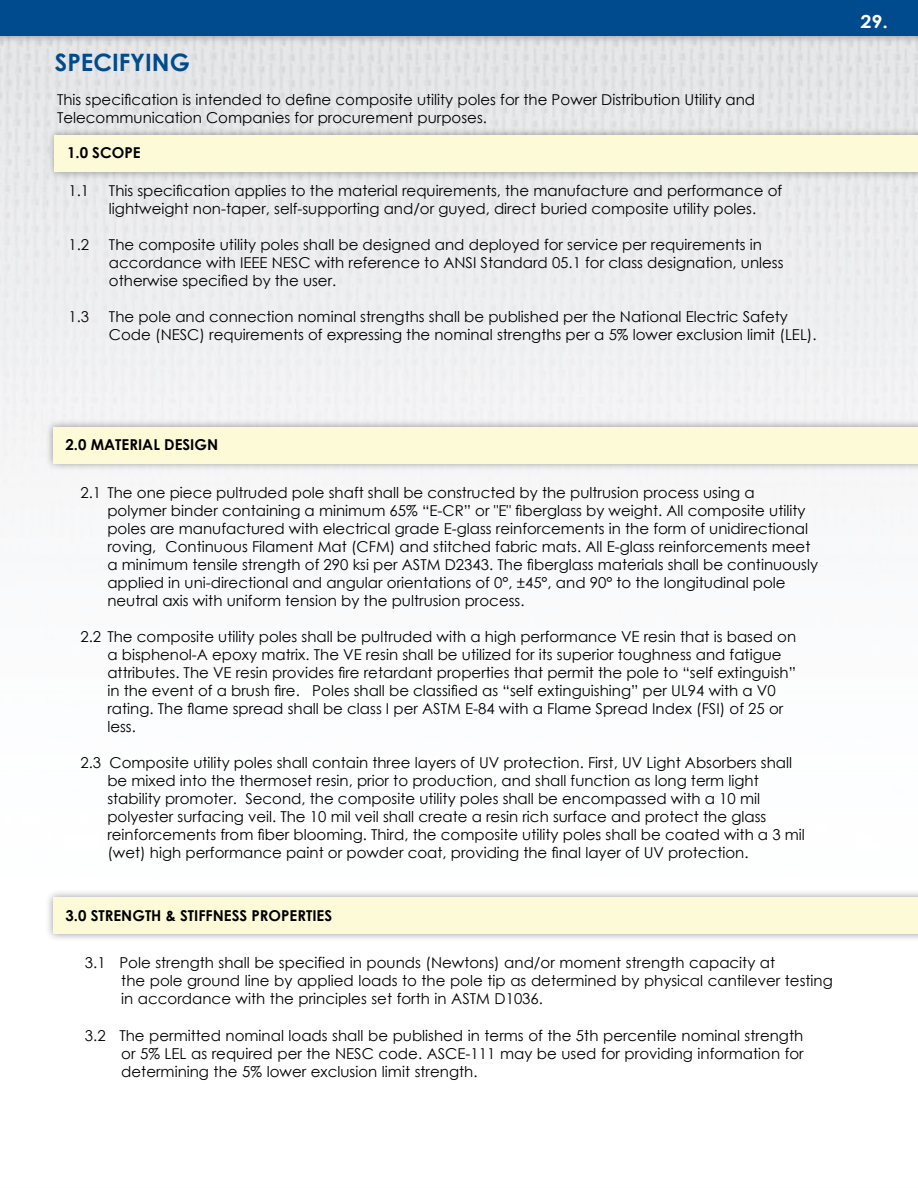
<style>
.page{position:relative;width:918px;height:1188px;background:#fff}
.page>*{position:absolute;margin:0;border:0;box-sizing:border-box;transform-origin:0 0}
.t1{font:700 24px "Century Gothic";color:#004b8d}
.t2{font:700 18px "Century Gothic";color:#fff;scale:1.1 1}
.t3{font:15px/18px "Century Gothic";color:#000}
.t4{font:700 15px "Century Gothic";color:#000}
</style>
<div class="page">
<div style="left:0;top:0;width:918px;height:44px;background:#000;opacity:.41"></div>
<div style="left:0;top:0;width:918px;height:36px;background:#004b8d"></div>
<div style="left:47px;top:127px;width:871px;height:53px;background:#000;opacity:.41"></div>
<div style="left:55px;top:136px;width:863px;height:36px;background:#fdfad8"></div>
<div style="left:45px;top:418px;width:873px;height:53px;background:#000;opacity:.41"></div>
<div style="left:53px;top:427px;width:865px;height:36px;background:#fdfad8"></div>
<div style="left:45px;top:889px;width:873px;height:53px;background:#000;opacity:.41"></div>
<div style="left:53px;top:898px;width:865px;height:36px;background:#fdfad8"></div>
<h1 class="t1" style="left:55px;top:47px;width:136px">SPECIFYING</h1>
<p class="t3" style="left:57px;top:90px;width:700px">This specification is intended to define composite utility poles for the Power Distribution Utility and<br>Telecommunication Companies for procurement purposes.</p>
<p class="t4" style="left:67px;top:143px;width:75px">1.0 SCOPE</p>
<p class="t3" style="left:68px;top:181px;width:22px">1.1</p>
<p class="t3" style="left:109px;top:181px;width:675px">This specification applies to the material requirements, the manufacture and performance of lightweight non-taper, self-supporting and/or guyed, direct buried composite utility poles.</p>
<p class="t3" style="left:68px;top:235px;width:22px">1.2</p>
<p class="t3" style="left:109px;top:235px;width:676px">The composite utility poles shall be designed and deployed for service per requirements in accordance with IEEE NESC with reference to ANSI Standard 05.1 for class designation, unless otherwise specified by the user.</p>
<p class="t3" style="left:68px;top:307px;width:22px">1.3</p>
<p class="t3" style="left:109px;top:307px;width:709px">The pole and connection nominal strengths shall be published per the National Electric Safety<br>Code (NESC) requirements of expressing the nominal strengths per a 5% lower exclusion limit (LEL).</p>
<p class="t2" style="left:860px;top:10px;width:27px">29.</p>
<p class="t4" style="left:66px;top:435px;width:154px">2.0 MATERIAL DESIGN</p>
<p class="t3" style="left:107px;top:483px;width:712px;text-indent:-27px">2.1 The one piece pultruded pole shaft shall be constructed by the pultrusion process using a<br>polymer binder containing a minimum 65% “E-CR” or "E" fiberglass by weight. All composite utility poles are manufactured with electrical grade E-glass reinforcements in the form of unidirectional roving, Continuous Filament Mat (CFM) and stitched fabric mats. All E-glass reinforcements meet a minimum tensile strength of 290 ksi per ASTM D2343. The fiberglass materials shall be continuously applied in uni-directional and angular orientations of 0°, ±45°, and 90° to the longitudinal pole neutral axis with uniform tension by the pultrusion process.</p>
<p class="t3" style="left:107px;top:627px;width:690px;text-indent:-27px">2.2 The composite utility poles shall be pultruded with a high performance VE resin that is based on a bisphenol-A epoxy matrix. The VE resin shall be utilized for its superior toughness and fatigue attributes. The VE resin provides fire retardant properties that permit the pole to “self extinguish” in the event of a brush fire. Poles shall be classified as “self extinguishing” per UL94 with a V0 rating. The flame spread shall be class I per ASTM E-84 with a Flame Spread Index (FSI) of 25 or less.</p>
<p class="t3" style="left:107px;top:753px;width:699px;text-indent:-27px">2.3 Composite utility poles shall contain three layers of UV protection. First, UV Light Absorbers shall be mixed into the thermoset resin, prior to production, and shall function as long term light stability promoter. Second, the composite utility poles shall be encompassed with a 10 mil polyester surfacing veil. The 10 mil veil shall create a resin rich surface and protect the glass reinforcements from fiber blooming. Third, the composite utility poles shall be coated with a 3 mil (wet) high performance paint or powder coat, providing the final layer of UV protection.</p>
<p class="t4" style="left:66px;top:905px;width:268px">3.0 STRENGTH &amp; STIFFNESS PROPERTIES</p>
<p class="t3" style="left:121px;top:953px;width:713px;text-indent:-36px">3.1 Pole strength shall be specified in pounds (Newtons) and/or moment strength capacity at<br>the pole ground line by applied loads to the pole tip as determined by physical cantilever testing in accordance with the principles set forth in ASTM D1036.</p>
<p class="t3" style="left:121px;top:1026px;width:684px;text-align:justify;text-indent:-36px">3.2 The permitted nominal loads shall be published in terms of the 5th percentile nominal strength or 5% LEL as required per the NESC code. ASCE-111 may be used for providing information for determining the 5% lower exclusion limit strength.</p>
</div>
